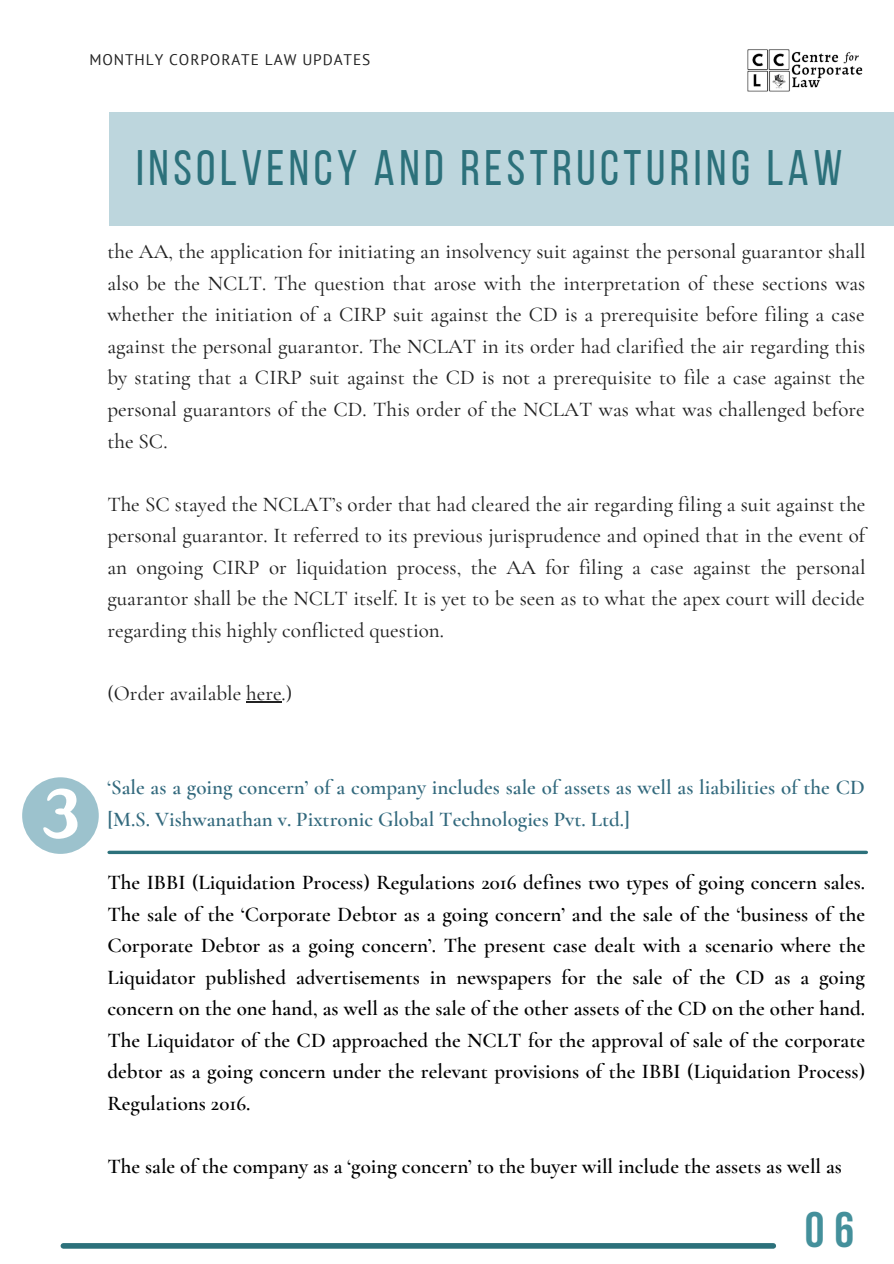
<style>
.page{position:relative;width:894px;height:1264px;background:#fff}
.page>*{position:absolute;margin:0;border:0;box-sizing:border-box;transform-origin:0 0}
.t1{font:49.65px "Bebas Neue";letter-spacing:.09em;color:#2c717b}
.t2{font:700 49.65px "Bebas Neue";color:#44909b}
.t3{font:500 21px/31.5px "Cormorant Garamond";color:#222;text-align:justify}
.t4{font:600 21px/31.5px "Cormorant Garamond";color:#000;text-align:justify}
.t5{font:600 21px/31.5px "Cormorant Garamond";color:#32697d}
.t6{font:15.3px "PT Sans";letter-spacing:.06em;color:#222}
</style>
<div class="page">
<div style="left:109px;top:112px;width:784px;height:114px;background:#bdd6dd"></div>
<svg style="left:63px;top:1243px;width:710px;height:5px;background:#2f737d"></svg>
<img style="left:747px;top:49px;width:116px;height:43px">
<hr style="left:246px;top:701px;width:35px;height:1px;background:#222">
<svg style="left:22px;top:777px;width:77px;height:76px"></svg>
<svg style="left:109px;top:850px;width:757px;height:4px;background:#508991"></svg>
<p class="t6" style="left:89px;top:50px;width:282px">MONTHLY CORPORATE LAW UPDATES</p>
<p class="t1" style="left:136px;top:148px;width:707px">INSOLVENCY AND RESTRUCTURING LAW</p>
<p class="t3" style="left:107px;top:236px;width:759px">the AA, the application for initiating an insolvency suit against the personal guarantor shall also be the NCLT. The question that arose with the interpretation of these sections was whether the initiation of a CIRP suit against the CD is a prerequisite before filing a case against the personal guarantor. The NCLAT in its order had clarified the air regarding this by stating that a CIRP suit against the CD is not a prerequisite to file a case against the personal guarantors of the CD. This order of the NCLAT was what was challenged before the SC.</p>
<p class="t3" style="left:107px;top:488px;width:759px">The SC stayed the NCLAT’s order that had cleared the air regarding filing a suit against the personal guarantor. It referred to its previous jurisprudence and opined that in the event of an ongoing CIRP or liquidation process, the AA for filing a case against the personal guarantor shall be the NCLT itself. It is yet to be seen as to what the apex court will decide regarding this highly conflicted question.</p>
<p class="t3" style="left:107px;top:677px;width:186px">(Order available here.)</p>
<p class="t5" style="left:107px;top:772px;width:758px">‘Sale as a going concern’ of a company includes sale of assets as well as liabilities of the CD [M.S. Vishwanathan v. Pixtronic Global Technologies Pvt. Ltd.]</p>
<p class="t4" style="left:107px;top:866px;width:759px">The IBBI (Liquidation Process) Regulations 2016 defines two types of going concern sales.<br>The sale of the ‘Corporate Debtor as a going concern’ and the sale of the ‘business of the Corporate Debtor as a going concern’. The present case dealt with a scenario where the Liquidator published advertisements in newspapers for the sale of the CD as a going concern on the one hand, as well as the sale of the other assets of the CD on the other hand.<br>The Liquidator of the CD approached the NCLT for the approval of sale of the corporate debtor as a going concern under the relevant provisions of the IBBI (Liquidation Process)<br>Regulations 2016.</p>
<p class="t4" style="left:107px;top:1150px;width:736px">The sale of the company as a ‘going concern’ to the buyer will include the assets as well as</p>
<p class="t2" style="left:804px;top:1209px;width:51px">06</p>
</div>
